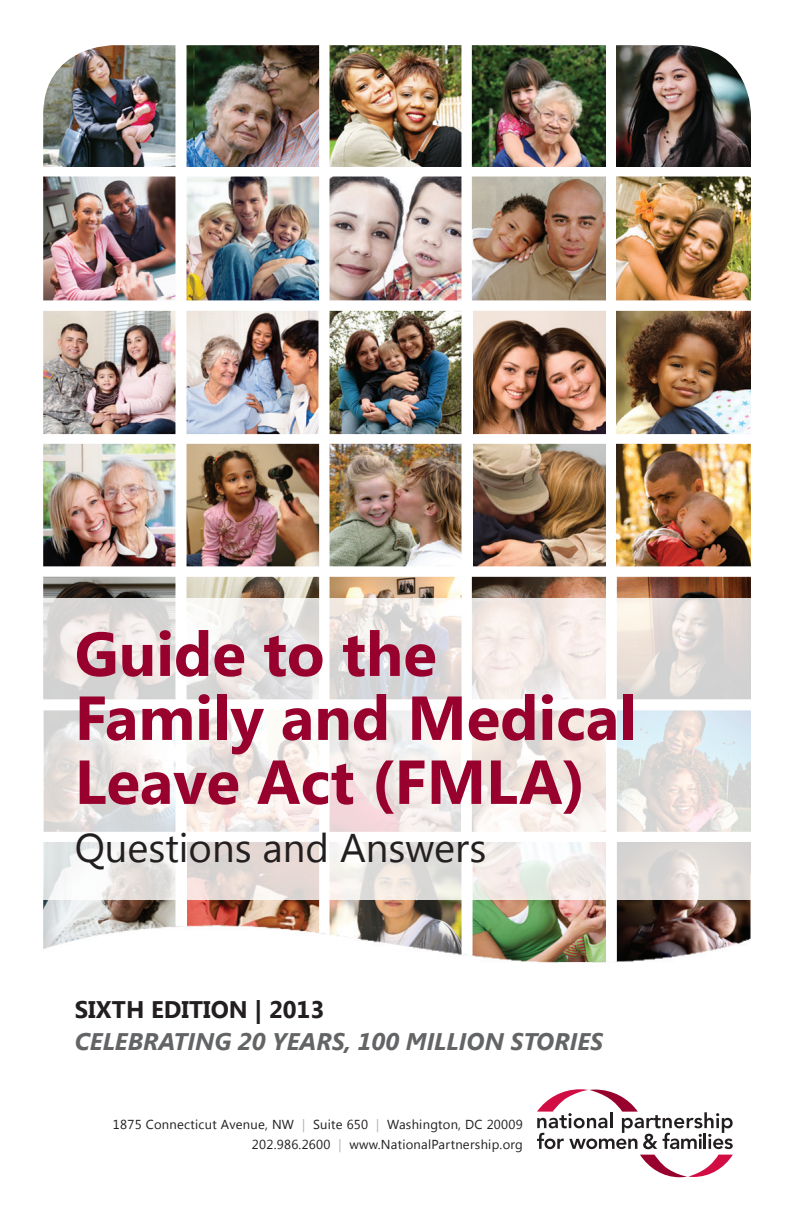
<style>
.page{position:relative;width:792px;height:1224px;background:#fff}
.page>*{position:absolute;margin:0;border:0;box-sizing:border-box;transform-origin:0 0}
.t1{font:700 62px/64px "Segoe UI";color:#98012d}
.t2{font:40px "Segoe UI";color:#231f20}
.t3{font:italic 700 24px "Segoe UI";color:#636466}
.t4{font:700 24px "Segoe UI";color:#231f20}
.t5{font:13px/20px "Segoe UI";letter-spacing:.02em;color:#231f20;text-align:right}
.s1{color:#b2b3b7}
</style>
<div class="page">
<img style="left:43px;top:45px;width:708px;height:918px">
<svg style="left:43px;top:598px;width:708px;height:301px"></svg>
<svg style="left:640px;top:1155px;width:93px;height:22px"></svg>
<svg style="left:537px;top:1089px;width:196px;height:60px"></svg>
<h1 class="t1" style="left:75px;top:619px;width:564px">Guide to the<br>Family and Medical<br>Leave Act (FMLA)</h1>
<h2 class="t2" style="left:75px;top:820px;width:413px">Questions and Answers</h2>
<h3 class="t4" style="left:75px;top:992px;width:251px">SIXTH EDITION | 2013</h3>
<h3 class="t3" style="left:75px;top:1024px;width:530px">CELEBRATING 20 YEARS, 100 MILLION STORIES</h3>
<p class="t5" style="left:113px;top:1113px;width:411px">1875 Connecticut Avenue, NW <span class="s1">|</span> Suite 650 <span class="s1">|</span> Washington, DC 20009<br>202.986.2600 <span class="s1">|</span> www.NationalPartnership.org</p>
</div>
